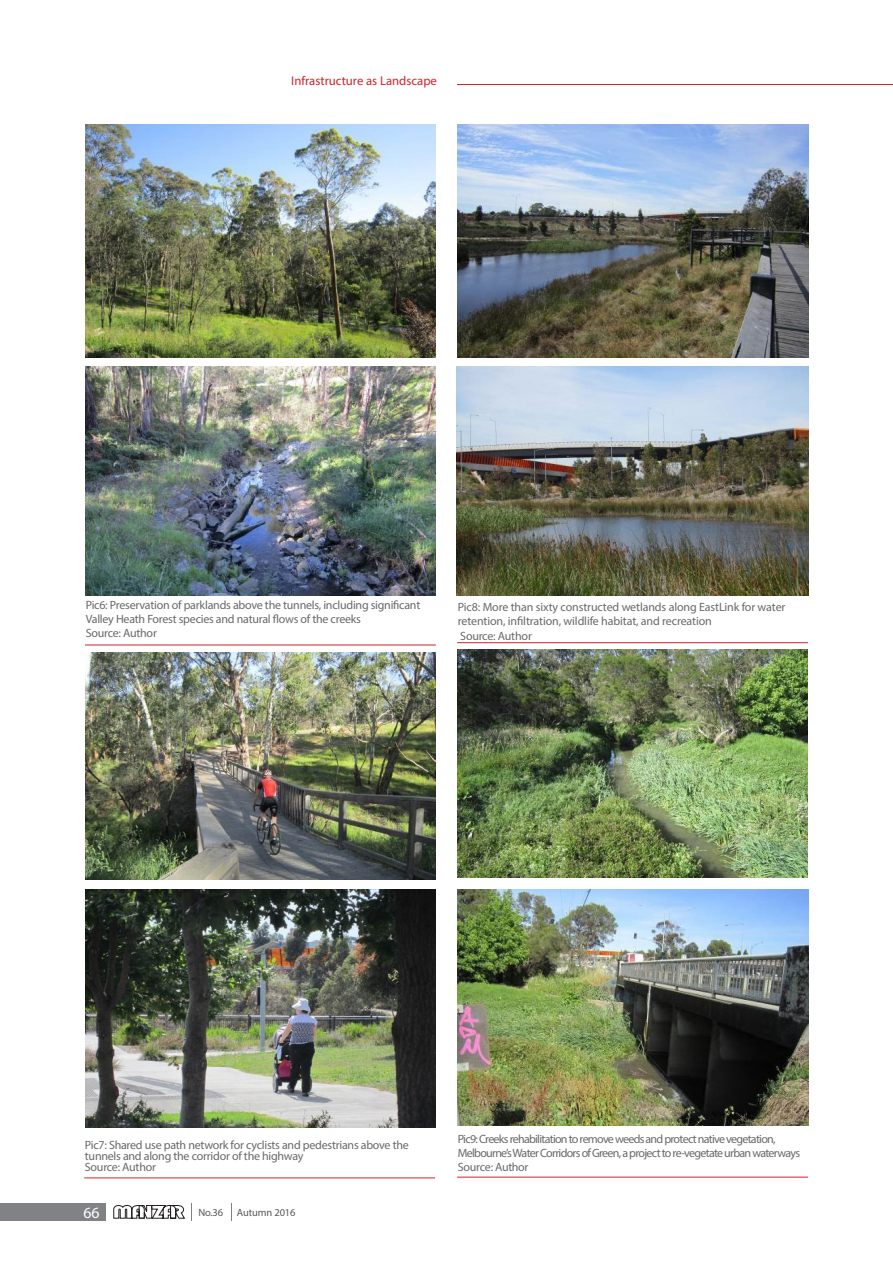
<style>
.page{position:relative;width:893px;height:1263px;background:#fff}
.page>*{position:absolute;margin:0;border:0;box-sizing:border-box;transform-origin:0 0}
.t1{font:15.75px "Myriad Pro";color:#fff}
.t2{font:12.75px "Myriad Pro";color:#d1232a}
.شرح_عکس_لاتین{font:12px/14.2px "Myriad Pro";letter-spacing:-.02em;color:#69696c}
.شرح_عکس_لاتین-2{font:12px/13.5px "Myriad Pro";letter-spacing:-.06em;color:#69696c}
.t3{font:10.5px "Myriad Pro";letter-spacing:-.01em;color:#57585a}
</style>
<div class="page">
<hr style="left:457px;top:84px;width:436px;height:1px;background:#d1232a">
<div style="left:79px;top:1202px;width:27px;height:18px;background:#808285"></div>
<div style="left:0;top:1202px;width:78px;height:18px;background:#808285"></div>
<svg style="left:231px;top:1203px;width:1px;height:17px"></svg>
<svg style="left:191px;top:1203px;width:1px;height:17px"></svg>
<svg style="left:113px;top:1205px;width:72px;height:14px"></svg>
<img style="left:85px;top:124px;width:351px;height:233px">
<img style="left:85px;top:367px;width:351px;height:228px">
<hr style="left:85px;top:645px;width:351px;height:1px;background:#d1232a">
<img style="left:85px;top:652px;width:351px;height:228px">
<img style="left:85px;top:890px;width:351px;height:237px">
<hr style="left:84px;top:1178px;width:351px;height:1px;background:#d1232a">
<img style="left:457px;top:124px;width:352px;height:233px">
<img style="left:457px;top:367px;width:351px;height:228px">
<hr style="left:457px;top:642px;width:351px;height:1px;background:#d1232a">
<img style="left:457px;top:650px;width:351px;height:227px">
<img style="left:457px;top:890px;width:352px;height:236px">
<hr style="left:457px;top:1177px;width:351px;height:1px;background:#d1232a">
<p class="t2" style="left:291px;top:73px;width:147px">Infrastructure as Landscape</p>
<p class="شرح_عکس_لاتین" style="left:86px;top:597px;width:336px">Pic6: Preservation of parklands above the tunnels, including significant<br>Valley Heath Forest species and natural flows of the creeks</p>
<p class="شرح_عکس_لاتین" style="left:86px;top:626px;width:73px">Source: Author</p>
<p class="شرح_عکس_لاتین" style="left:458px;top:600px;width:329px">Pic8: More than sixty constructed wetlands along EastLink for water retention, infiltration, wildlife habitat, and recreation</p>
<p class="شرح_عکس_لاتین" style="left:460px;top:628px;width:73px">Source: Author</p>
<p class="شرح_عکس_لاتین" style="left:85px;top:1139px;width:325px;line-height:11.2px">Pic7: Shared use path network for cyclists and pedestrians above the tunnels and along the corridor of the highway</p>
<p class="شرح_عکس_لاتین" style="left:85px;top:1160px;width:73px">Source: Author</p>
<h1 class="t1" style="left:83px;top:1202px;width:18px">66</h1>
<p class="t3" style="left:198px;top:1206px;width:26px">No.36</p>
<p class="t3" style="left:237px;top:1206px;width:60px">Autumn 2016</p>
<p class="شرح_عکس_لاتین-2" style="left:458px;top:1132px;width:344px">Pic9: Creeks rehabilitation to remove weeds and protect native vegetation,<br>Melbourne’s Water Corridors of Green, a project to re-vegetate urban waterways</p>
<p class="شرح_عکس_لاتین" style="left:458px;top:1159px;width:72px">Source: Author</p>
</div>
